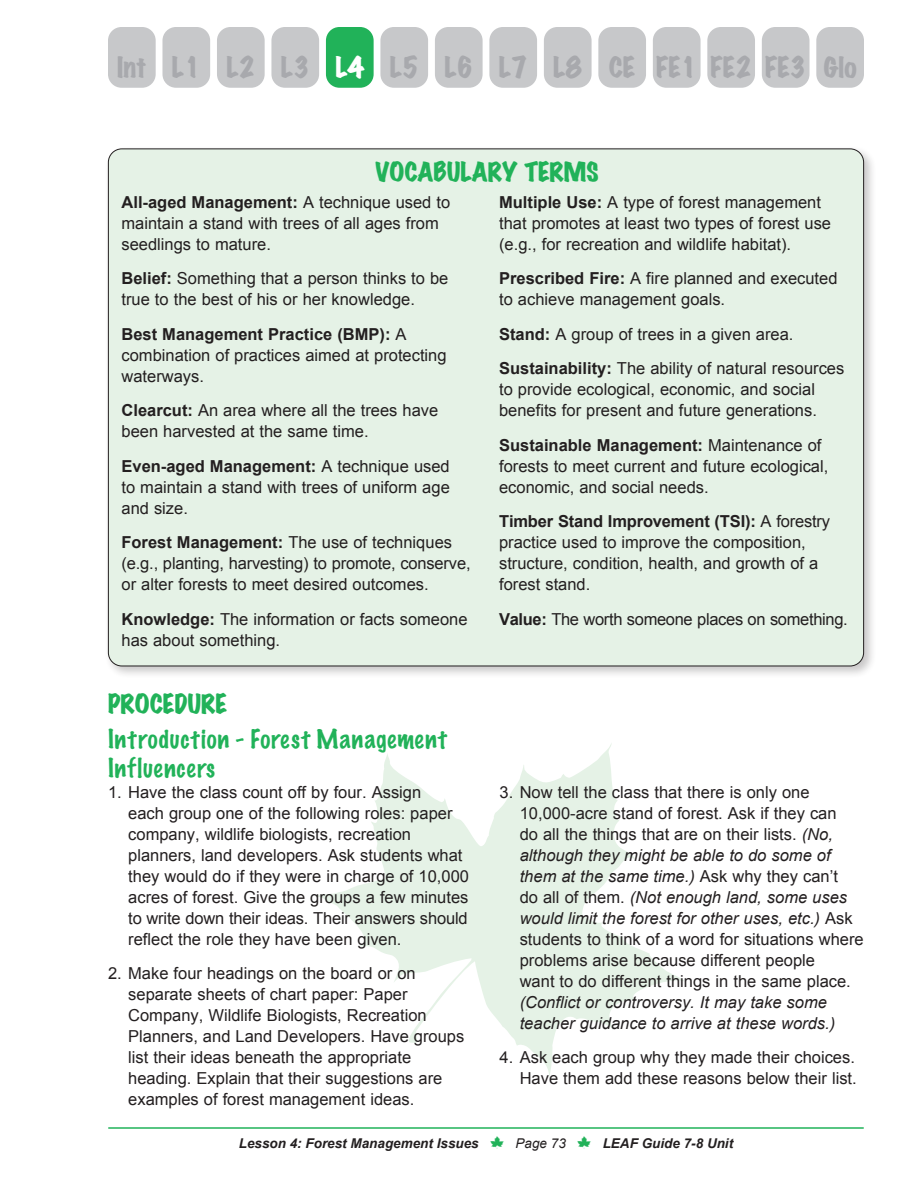
<style>
.page{position:relative;width:918px;height:1188px;background:#fff}
.page>*{position:absolute;margin:0;border:0;box-sizing:border-box;transform-origin:0 0}
.Subheadings{font:expanded 25.5px "Marker Felt";color:#a8a9ad}
.Subheadings-2{font:expanded 25.5px "Marker Felt";color:#fff}
.Subsubheadings{font:100 24px/28.8px "Marker Felt";letter-spacing:.04em;color:#21b259}
.Subheadings-3{font:expanded 24px "Marker Felt";color:#21b259}
.Body_Text{font:16.5px/21px "Arial";color:#231f20}
.Procedure_Activity_S{font:16.5px/21px "Arial";color:#231f20}
.Body_Text-2{font:16.5px "Arial";letter-spacing:-.02em;color:#231f20}
.t1{font:italic 700 13.5px "Arial";color:#231f20}
.s1{font-weight:700}
.s2{font-style:italic}
.s3{font-family:"Leaves";font-weight:400;font-style:normal;font-size:16.5px;color:#21b259}
.s4{font-weight:400}
</style>
<div class="page">
<hr style="left:109px;top:1127px;width:754px;height:2px;background:#21b259">
<svg style="left:315px;top:743px;width:369px;height:334px"></svg>
<div style="left:108px;top:27px;width:48px;height:61px;background:#c7c8ca;border-radius:14px"></div>
<div style="left:162px;top:27px;width:48px;height:61px;background:#c7c8ca;border-radius:14px"></div>
<div style="left:217px;top:27px;width:48px;height:61px;background:#c7c8ca;border-radius:14px"></div>
<div style="left:271px;top:27px;width:48px;height:61px;background:#c7c8ca;border-radius:14px"></div>
<div style="left:326px;top:27px;width:48px;height:61px;background:#21b259;border-radius:14px"></div>
<div style="left:380px;top:27px;width:48px;height:61px;background:#c7c8ca;border-radius:14px"></div>
<div style="left:435px;top:27px;width:48px;height:61px;background:#c7c8ca;border-radius:14px"></div>
<div style="left:489px;top:27px;width:48px;height:61px;background:#c7c8ca;border-radius:14px"></div>
<div style="left:544px;top:27px;width:48px;height:61px;background:#c7c8ca;border-radius:14px"></div>
<div style="left:598px;top:27px;width:48px;height:61px;background:#c7c8ca;border-radius:14px"></div>
<div style="left:653px;top:27px;width:48px;height:61px;background:#c7c8ca;border-radius:14px"></div>
<div style="left:707px;top:27px;width:48px;height:61px;background:#c7c8ca;border-radius:14px"></div>
<div style="left:762px;top:27px;width:48px;height:61px;background:#c7c8ca;border-radius:14px"></div>
<div style="left:816px;top:27px;width:48px;height:61px;background:#c7c8ca;border-radius:14px"></div>
<div style="left:105px;top:145px;width:772px;height:534px;background:#231f20;opacity:.25"></div>
<div style="left:108px;top:149px;width:756px;height:517px;background:#e5f2e6;border-radius:14px"></div>
<p class="Subheadings" style="left:117px;top:47px;width:31px">Int</p>
<p class="Subheadings" style="left:172px;top:47px;width:30px">L1</p>
<p class="Subheadings" style="left:226px;top:47px;width:30px">L2</p>
<p class="Subheadings" style="left:281px;top:47px;width:30px">L3</p>
<p class="Subheadings-2" style="left:335px;top:47px;width:30px">L4</p>
<p class="Subheadings" style="left:390px;top:47px;width:30px">L5</p>
<p class="Subheadings" style="left:444px;top:47px;width:30px">L6</p>
<p class="Subheadings" style="left:499px;top:47px;width:30px">L7</p>
<p class="Subheadings" style="left:553px;top:47px;width:30px">L8</p>
<p class="Subheadings" style="left:609px;top:47px;width:28px">CE</p>
<p class="Subheadings" style="left:656px;top:47px;width:43px">FE1</p>
<p class="Subheadings" style="left:711px;top:47px;width:43px">FE2</p>
<p class="Subheadings" style="left:765px;top:47px;width:43px">FE3</p>
<p class="Subheadings" style="left:824px;top:47px;width:34px">Glo</p>
<p class="Subheadings-3" style="left:375px;top:153px;width:225px">VOCABULARY TERMS</p>
<p class="Body_Text" style="left:122px;top:191px;width:330px"><span class="s1">All-aged Management:</span> A technique used to maintain a stand with trees of all ages from seedlings to mature.</p>
<p class="Body_Text" style="left:122px;top:268px;width:328px"><span class="s1">Belief:</span> Something that a person thinks to be true to the best of his or her knowledge.</p>
<p class="Body_Text" style="left:122px;top:323px;width:327px"><span class="s1">Best Management Practice (BMP):</span> A combination of practices aimed at protecting waterways.</p>
<p class="Body_Text" style="left:122px;top:400px;width:318px"><span class="s1">Clearcut:</span> An area where all the trees have been harvested at the same time.</p>
<p class="Body_Text" style="left:122px;top:455px;width:330px;text-align:justify"><span class="s1">Even-aged Management:</span> A technique used to maintain a stand with trees of uniform age and size.</p>
<p class="Body_Text" style="left:122px;top:532px;width:351px"><span class="s1">Forest Management:</span> The use of techniques (e.g., planting, harvesting) to promote, conserve, or alter forests to meet desired outcomes.</p>
<p class="Body_Text" style="left:122px;top:608px;width:348px"><span class="s1">Knowledge:</span> The information or facts someone has about something.</p>
<p class="Subheadings-3" style="left:108px;top:684px;width:121px">PROCEDURE</p>
<p class="Subsubheadings" style="left:108px;top:724px;width:340px">Introduction - Forest Management<br>Influencers</p>
<p class="Procedure_Activity_S" style="left:128px;top:782px;width:342px;text-indent:-20px">1. Have the class count off by four. Assign<br>each group one of the following roles: paper company, wildlife biologists, recreation planners, land developers. Ask students what they would do if they were in charge of 10,000 acres of forest. Give the groups a few minutes to write down their ideas. Their answers should reflect the role they have been given.</p>
<p class="Procedure_Activity_S" style="left:128px;top:963px;width:338px;text-indent:-20px">2. Make four headings on the board or on separate sheets of chart paper: Paper Company, Wildlife Biologists, Recreation Planners, and Land Developers. Have groups list their ideas beneath the appropriate heading. Explain that their suggestions are examples of forest management ideas.</p>
<p class="Body_Text" style="left:499px;top:191px;width:334px"><span class="s1">Multiple Use:</span> A type of forest management that promotes at least two types of forest use (e.g., for recreation and wildlife habitat).</p>
<p class="Body_Text" style="left:499px;top:268px;width:340px"><span class="s1">Prescribed Fire:</span> A fire planned and executed to achieve management goals.</p>
<p class="Body_Text" style="left:499px;top:323px;width:296px"><span class="s1">Stand:</span> A group of trees in a given area.</p>
<p class="Body_Text" style="left:499px;top:358px;width:347px"><span class="s1">Sustainability:</span> The ability of natural resources to provide ecological, economic, and social benefits for present and future generations.</p>
<p class="Body_Text" style="left:499px;top:434px;width:331px"><span class="s1">Sustainable Management:</span> Maintenance of forests to meet current and future ecological, economic, and social needs.</p>
<p class="Body_Text" style="left:499px;top:511px;width:333px"><span class="s1">Timber Stand Improvement (TSI):</span> A forestry practice used to improve the composition, structure, condition, health, and growth of a forest stand.</p>
<p class="Body_Text-2" style="left:499px;top:608px;width:350px"><span class="s1">Value:</span> The worth someone places on something.</p>
<p class="Procedure_Activity_S" style="left:520px;top:782px;width:345px;text-indent:-20px">3. Now tell the class that there is only one 10,000-acre stand of forest. Ask if they can<br>do all the things that are on their lists. <span class="s2">(No, although they might be able to do some of them at the same time.)</span> Ask why they can’t<br>do all of them. <span class="s2">(Not enough land, some uses would limit the forest for other uses, etc.)</span> Ask students to think of a word for situations where problems arise because different people<br>want to do different things in the same place. <span class="s2">(Conflict or controversy. It may take some teacher guidance to arrive at these words.)</span></p>
<p class="Procedure_Activity_S" style="left:500px;top:1047px;width:359px;text-align:right">4. Ask each group why they made their choices.<br>Have them add these reasons below their list.</p>
<p class="t1" style="left:239px;top:1134px;width:496px">Lesson 4: Forest Management Issues <span class="s3">N</span> <span class="s4">Page 73</span> <span class="s3">N</span> LEAF Guide 7-8 Unit</p>
</div>
